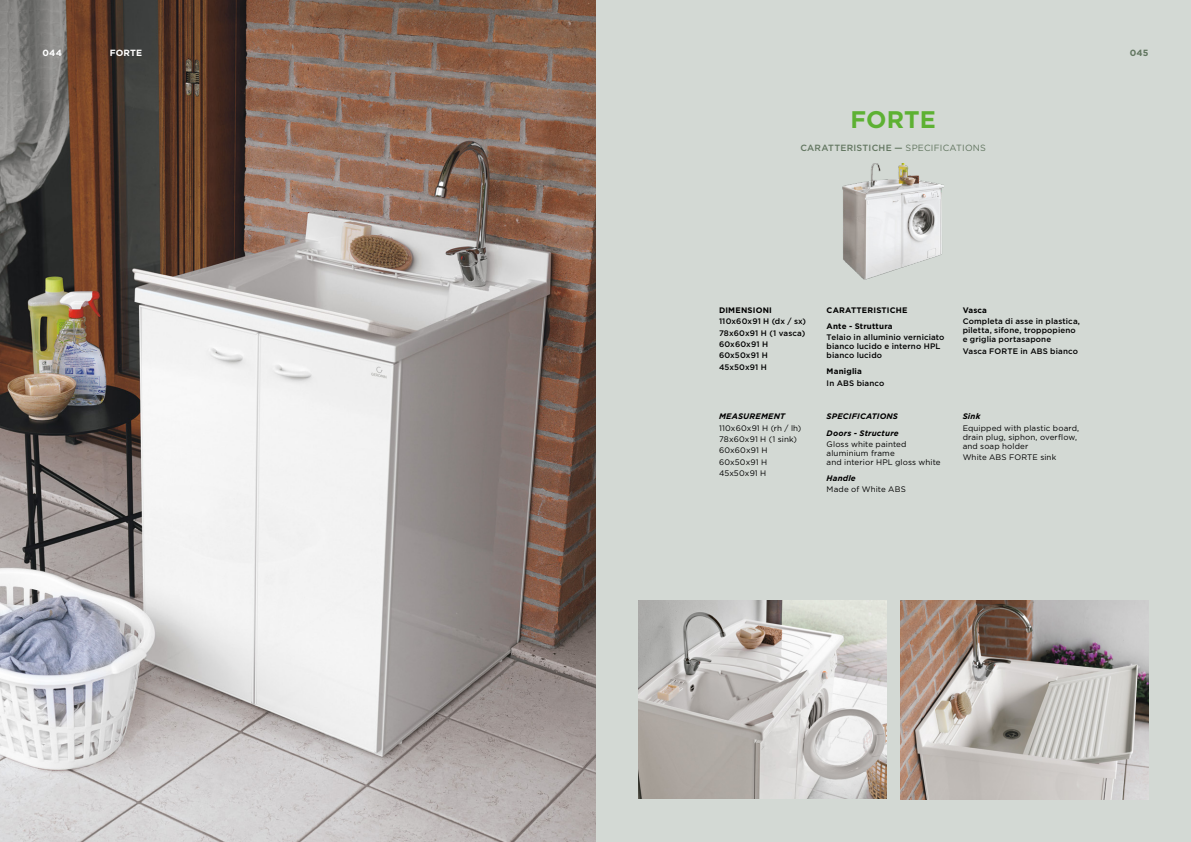
<style>
.page{position:relative;width:1191px;height:842px;background:#d3d9d4}
.page>*{position:absolute;margin:0;border:0;box-sizing:border-box;transform-origin:0 0}
.t1{font:700 24px "Gotham";letter-spacing:.005em;color:#5db133}
.t2{font:500 9px "Gotham";letter-spacing:.025em;color:#627660}
.t3{font:700 9px "Gotham";letter-spacing:.015em;color:#fff}
.t4{font:700 9px "Gotham";color:#627660}
.t5{font:500 8px/11.4px "Gotham";letter-spacing:.015em;color:#000}
.t6{font:8px/11.4px "Gotham";letter-spacing:.015em;color:#000}
.t7{font:700 8px/16px "Gotham";letter-spacing:.02em;color:#000}
.t8{font:italic 700 8px/16px "Gotham";letter-spacing:.02em;color:#000}
.s1{font-weight:400}
</style>
<div class="page">
<img style="left:0;top:0;width:595px;height:842px">
<img style="left:900px;top:601px;width:248px;height:198px">
<img style="left:638px;top:601px;width:248px;height:197px">
<img style="left:842px;top:163px;width:102px;height:116px">
<p class="t3" style="left:110px;top:47px;width:34px">FORTE</p>
<p class="t3" style="left:43px;top:47px;width:21px">044</p>
<p class="t4" style="left:1129px;top:47px;width:20px">045</p>
<h1 class="t1" style="left:850px;top:105px;width:87px">FORTE</h1>
<p class="t2" style="left:800px;top:142px;width:187px">CARATTERISTICHE — <span class="s1">SPECIFICATIONS</span></p>
<p class="t7" style="left:719px;top:302px;width:54px">DIMENSIONI</p>
<p class="t5" style="left:719px;top:315px;width:89px">110x60x91 H (dx / sx)<br>78x60x91 H (1 vasca)<br>60x60x91 H<br>60x50x91 H<br>45x50x91 H</p>
<p class="t7" style="left:826px;top:302px;width:82px">CARATTERISTICHE<br>Ante - Struttura</p>
<p class="t5" style="left:826px;top:333px;width:119px;line-height:9px">Telaio in alluminio verniciato bianco lucido e interno HPL bianco lucido</p>
<p class="t7" style="left:826px;top:363px;width:37px">Maniglia</p>
<p class="t5" style="left:826px;top:377px;width:59px">In ABS bianco</p>
<p class="t8" style="left:719px;top:408px;width:68px">MEASUREMENT</p>
<p class="t6" style="left:719px;top:422px;width:84px">110x60x91 H (rh / lh)<br>78x60x91 H (1 sink)<br>60x60x91 H<br>60x50x91 H<br>45x50x91 H</p>
<p class="t8" style="left:826px;top:409px;width:74px">SPECIFICATIONS<br>Doors - Structure</p>
<p class="t6" style="left:826px;top:439px;width:115px;line-height:9px">Gloss white painted aluminium frame<br>and interior HPL gloss white</p>
<p class="t8" style="left:826px;top:470px;width:31px">Handle</p>
<p class="t6" style="left:826px;top:484px;width:81px">Made of White ABS</p>
<p class="t7" style="left:962px;top:302px;width:26px">Vasca</p>
<p class="t5" style="left:962px;top:317px;width:119px;line-height:9px">Completa di asse in plastica, piletta, sifone, troppopieno e griglia portasapone</p>
<p class="t5" style="left:962px;top:345px;width:117px">Vasca FORTE in ABS bianco</p>
<p class="t8" style="left:962px;top:408px;width:19px">Sink</p>
<p class="t6" style="left:962px;top:423px;width:118px;line-height:9px">Equipped with plastic board, drain plug, siphon, overflow, and soap holder</p>
<p class="t6" style="left:962px;top:452px;width:95px">White ABS FORTE sink</p>
</div>
